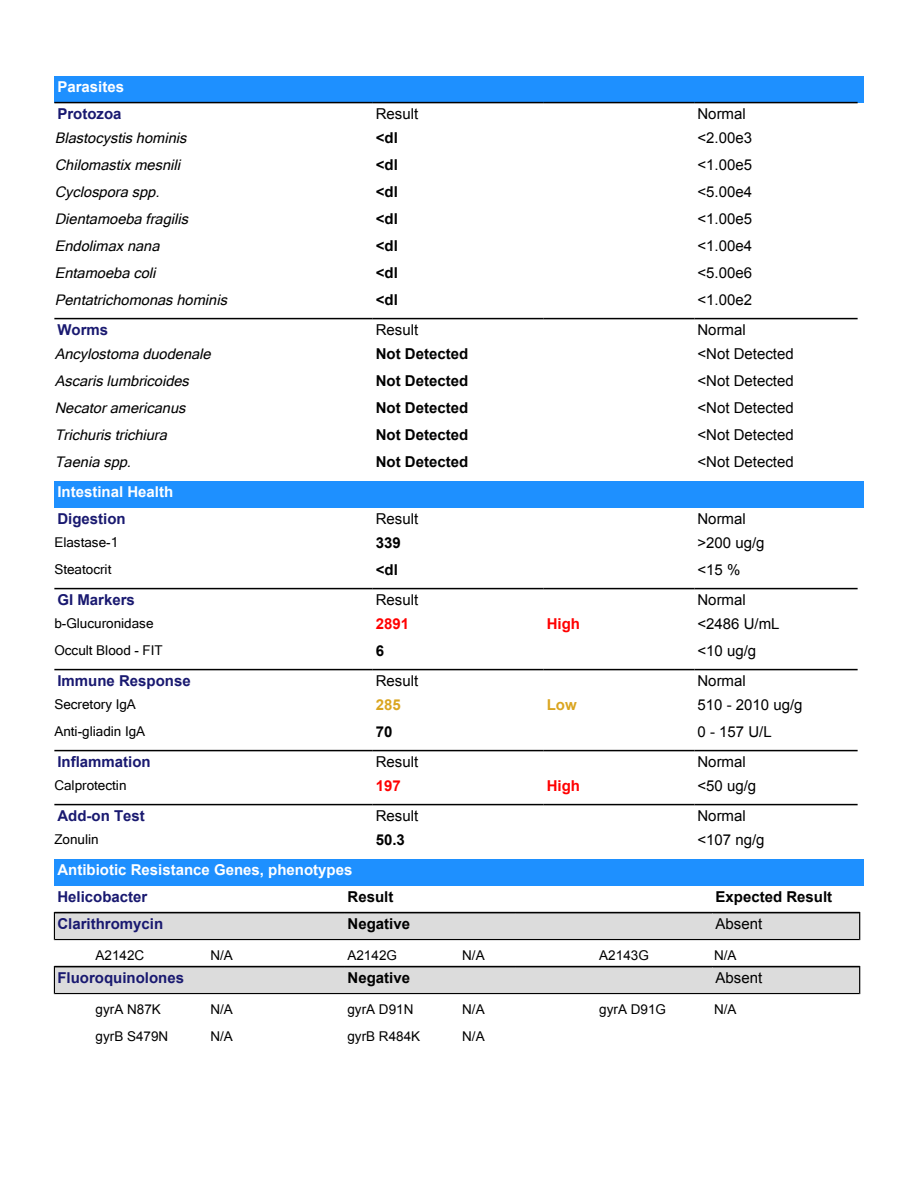
<style>
.page{position:relative;width:918px;height:1188px;background:#fff}
.page>*{position:absolute;margin:0;border:0;box-sizing:border-box;transform-origin:0 0}
.t1{font:15px "Arial";color:#000}
.t2{font:700 15px "Arial";color:#000}
.t3{font:700 15px "Arial";color:#191970}
.t4{font:700 15px "Arial";color:#fff}
.t5{font:700 15px "Arial";color:#f00}
.t6{font:700 15px "Arial";color:#daa520}
.t7{font:italic 14.7px "Microsoft Sans Serif";color:#000}
.t8{font:13.5px "Microsoft Sans Serif";color:#000}
.t9{font:13.5px "Arial";color:#000}
</style>
<div class="page">
<div style="left:54px;top:76px;width:810px;height:27px;background:#1e90ff"></div>
<hr style="left:54px;top:102px;width:319px;height:1px;background:#000">
<hr style="left:373px;top:102px;width:171px;height:1px;background:#000">
<hr style="left:544px;top:102px;width:150px;height:1px;background:#000">
<hr style="left:694px;top:102px;width:164px;height:1px;background:#000">
<hr style="left:54px;top:318px;width:319px;height:1px;background:#000">
<hr style="left:373px;top:318px;width:171px;height:1px;background:#000">
<hr style="left:544px;top:318px;width:150px;height:1px;background:#000">
<hr style="left:694px;top:318px;width:164px;height:1px;background:#000">
<div style="left:54px;top:481px;width:810px;height:27px;background:#1e90ff"></div>
<hr style="left:54px;top:588px;width:319px;height:1px;background:#000">
<hr style="left:373px;top:588px;width:171px;height:1px;background:#000">
<hr style="left:544px;top:588px;width:150px;height:1px;background:#000">
<hr style="left:694px;top:588px;width:164px;height:1px;background:#000">
<hr style="left:54px;top:669px;width:319px;height:1px;background:#000">
<hr style="left:373px;top:669px;width:171px;height:1px;background:#000">
<hr style="left:544px;top:669px;width:150px;height:1px;background:#000">
<hr style="left:694px;top:669px;width:164px;height:1px;background:#000">
<hr style="left:54px;top:750px;width:319px;height:1px;background:#000">
<hr style="left:373px;top:750px;width:171px;height:1px;background:#000">
<hr style="left:544px;top:750px;width:150px;height:1px;background:#000">
<hr style="left:694px;top:750px;width:164px;height:1px;background:#000">
<hr style="left:54px;top:804px;width:319px;height:1px;background:#000">
<hr style="left:373px;top:804px;width:171px;height:1px;background:#000">
<hr style="left:544px;top:804px;width:150px;height:1px;background:#000">
<hr style="left:694px;top:804px;width:164px;height:1px;background:#000">
<div style="left:54px;top:859px;width:810px;height:27px;background:#1e90ff"></div>
<svg style="left:54px;top:912px;width:807px;height:28px;background:#c8c8c8"></svg>
<svg style="left:54px;top:966px;width:807px;height:28px;background:#c8c8c8"></svg>
<p class="t4" style="left:57px;top:77px;width:68px">Parasites</p>
<p class="t3" style="left:57px;top:104px;width:66px">Protozoa</p>
<p class="t1" style="left:376px;top:104px;width:44px">Result</p>
<p class="t1" style="left:698px;top:104px;width:50px">Normal</p>
<p class="t7" style="left:55px;top:130px;width:137px">Blastocystis hominis</p>
<p class="t2" style="left:376px;top:128px;width:24px">&lt;dl</p>
<p class="t1" style="left:698px;top:128px;width:56px">&lt;2.00e3</p>
<p class="t7" style="left:55px;top:157px;width:131px">Chilomastix mesnili</p>
<p class="t2" style="left:376px;top:155px;width:24px">&lt;dl</p>
<p class="t1" style="left:698px;top:155px;width:56px">&lt;1.00e5</p>
<p class="t7" style="left:55px;top:184px;width:110px">Cyclospora spp.</p>
<p class="t2" style="left:376px;top:182px;width:24px">&lt;dl</p>
<p class="t1" style="left:698px;top:182px;width:56px">&lt;5.00e4</p>
<p class="t7" style="left:55px;top:211px;width:138px">Dientamoeba fragilis</p>
<p class="t2" style="left:376px;top:209px;width:24px">&lt;dl</p>
<p class="t1" style="left:698px;top:209px;width:56px">&lt;1.00e5</p>
<p class="t7" style="left:55px;top:238px;width:110px">Endolimax nana</p>
<p class="t2" style="left:376px;top:236px;width:24px">&lt;dl</p>
<p class="t1" style="left:698px;top:236px;width:56px">&lt;1.00e4</p>
<p class="t7" style="left:55px;top:265px;width:106px">Entamoeba coli</p>
<p class="t2" style="left:376px;top:263px;width:24px">&lt;dl</p>
<p class="t1" style="left:698px;top:263px;width:56px">&lt;5.00e6</p>
<p class="t7" style="left:55px;top:292px;width:177px">Pentatrichomonas hominis</p>
<p class="t2" style="left:376px;top:290px;width:24px">&lt;dl</p>
<p class="t1" style="left:698px;top:290px;width:56px">&lt;1.00e2</p>
<p class="t3" style="left:57px;top:320px;width:52px">Worms</p>
<p class="t1" style="left:376px;top:320px;width:44px">Result</p>
<p class="t1" style="left:698px;top:320px;width:50px">Normal</p>
<p class="t7" style="left:55px;top:346px;width:161px">Ancylostoma duodenale</p>
<p class="t2" style="left:376px;top:344px;width:94px">Not Detected</p>
<p class="t1" style="left:698px;top:344px;width:98px">&lt;Not Detected</p>
<p class="t7" style="left:55px;top:373px;width:139px">Ascaris lumbricoides</p>
<p class="t2" style="left:376px;top:371px;width:94px">Not Detected</p>
<p class="t1" style="left:698px;top:371px;width:98px">&lt;Not Detected</p>
<p class="t7" style="left:55px;top:400px;width:136px">Necatoramericanus</p>
<p class="t2" style="left:376px;top:398px;width:94px">Not Detected</p>
<p class="t1" style="left:698px;top:398px;width:98px">&lt;Not Detected</p>
<p class="t7" style="left:55px;top:427px;width:117px">Trichuris trichiura</p>
<p class="t2" style="left:376px;top:425px;width:94px">Not Detected</p>
<p class="t1" style="left:698px;top:425px;width:98px">&lt;Not Detected</p>
<p class="t7" style="left:55px;top:454px;width:81px">Taenia spp.</p>
<p class="t2" style="left:376px;top:452px;width:94px">Not Detected</p>
<p class="t1" style="left:698px;top:452px;width:98px">&lt;Not Detected</p>
<p class="t4" style="left:57px;top:482px;width:117px">Intestinal Health</p>
<p class="t3" style="left:57px;top:509px;width:70px">Digestion</p>
<p class="t1" style="left:376px;top:509px;width:44px">Result</p>
<p class="t1" style="left:698px;top:509px;width:50px">Normal</p>
<p class="t8" style="left:54px;top:535px;width:65px">Elastase-1</p>
<p class="t2" style="left:376px;top:533px;width:27px">339</p>
<p class="t1" style="left:698px;top:533px;width:69px">&gt;200 ug/g</p>
<p class="t8" style="left:54px;top:562px;width:59px">Steatocrit</p>
<p class="t2" style="left:376px;top:560px;width:24px">&lt;dl</p>
<p class="t1" style="left:698px;top:560px;width:44px">&lt;15 %</p>
<p class="t3" style="left:57px;top:590px;width:79px">GI Markers</p>
<p class="t1" style="left:376px;top:590px;width:44px">Result</p>
<p class="t1" style="left:698px;top:590px;width:50px">Normal</p>
<p class="t8" style="left:54px;top:616px;width:101px">b-Glucuronidase</p>
<p class="t5" style="left:376px;top:614px;width:35px">2891</p>
<p class="t5" style="left:547px;top:614px;width:35px">High</p>
<p class="t1" style="left:698px;top:614px;width:84px">&lt;2486 U/mL</p>
<p class="t8" style="left:54px;top:643px;width:110px">Occult Blood - FIT</p>
<p class="t2" style="left:376px;top:641px;width:10px">6</p>
<p class="t1" style="left:698px;top:641px;width:60px">&lt;10 ug/g</p>
<p class="t3" style="left:57px;top:671px;width:135px">Immune Response</p>
<p class="t1" style="left:376px;top:671px;width:44px">Result</p>
<p class="t1" style="left:698px;top:671px;width:50px">Normal</p>
<p class="t8" style="left:54px;top:697px;width:83px">Secretory IgA</p>
<p class="t6" style="left:376px;top:695px;width:27px">285</p>
<p class="t6" style="left:547px;top:695px;width:31px">Low</p>
<p class="t1" style="left:698px;top:695px;width:107px">510 - 2010 ug/g</p>
<p class="t8" style="left:54px;top:724px;width:92px">Anti-gliadin IgA</p>
<p class="t2" style="left:376px;top:722px;width:18px">70</p>
<p class="t1" style="left:698px;top:722px;width:76px">0 - 157 U/L</p>
<p class="t3" style="left:57px;top:752px;width:95px">Inflammation</p>
<p class="t1" style="left:376px;top:752px;width:44px">Result</p>
<p class="t1" style="left:698px;top:752px;width:50px">Normal</p>
<p class="t8" style="left:54px;top:778px;width:74px">Calprotectin</p>
<p class="t5" style="left:376px;top:776px;width:27px">197</p>
<p class="t5" style="left:547px;top:776px;width:35px">High</p>
<p class="t1" style="left:698px;top:776px;width:60px">&lt;50 ug/g</p>
<p class="t3" style="left:57px;top:806px;width:89px">Add-on Test</p>
<p class="t1" style="left:376px;top:806px;width:44px">Result</p>
<p class="t1" style="left:698px;top:806px;width:50px">Normal</p>
<p class="t8" style="left:54px;top:832px;width:46px">Zonulin</p>
<p class="t2" style="left:376px;top:830px;width:31px">50.3</p>
<p class="t1" style="left:698px;top:830px;width:69px">&lt;107 ng/g</p>
<p class="t4" style="left:57px;top:860px;width:297px">Antibiotic Resistance Genes, phenotypes</p>
<p class="t3" style="left:57px;top:887px;width:92px">Helicobacter</p>
<p class="t2" style="left:348px;top:887px;width:47px">Result</p>
<p class="t2" style="left:716px;top:887px;width:118px">Expected Result</p>
<p class="t3" style="left:57px;top:914px;width:107px">Clarithromycin</p>
<p class="t2" style="left:348px;top:914px;width:64px">Negative</p>
<p class="t1" style="left:716px;top:914px;width:48px">Absent</p>
<p class="t9" style="left:96px;top:947px;width:50px">A2142C</p>
<p class="t9" style="left:210px;top:947px;width:24px">N/A</p>
<p class="t9" style="left:347px;top:947px;width:51px">A2142G</p>
<p class="t9" style="left:462px;top:947px;width:24px">N/A</p>
<p class="t9" style="left:599px;top:947px;width:51px">A2143G</p>
<p class="t9" style="left:714px;top:947px;width:24px">N/A</p>
<p class="t3" style="left:57px;top:968px;width:128px">Fluoroquinolones</p>
<p class="t2" style="left:348px;top:968px;width:64px">Negative</p>
<p class="t1" style="left:716px;top:968px;width:48px">Absent</p>
<p class="t9" style="left:96px;top:1001px;width:67px">gyrA N87K</p>
<p class="t9" style="left:210px;top:1001px;width:24px">N/A</p>
<p class="t9" style="left:347px;top:1001px;width:68px">gyrA D91N</p>
<p class="t9" style="left:462px;top:1001px;width:24px">N/A</p>
<p class="t9" style="left:599px;top:1001px;width:68px">gyrA D91G</p>
<p class="t9" style="left:714px;top:1001px;width:24px">N/A</p>
<p class="t9" style="left:96px;top:1028px;width:74px">gyrB S479N</p>
<p class="t9" style="left:210px;top:1028px;width:24px">N/A</p>
<p class="t9" style="left:347px;top:1028px;width:74px">gyrB R484K</p>
<p class="t9" style="left:462px;top:1028px;width:24px">N/A</p>
</div>
